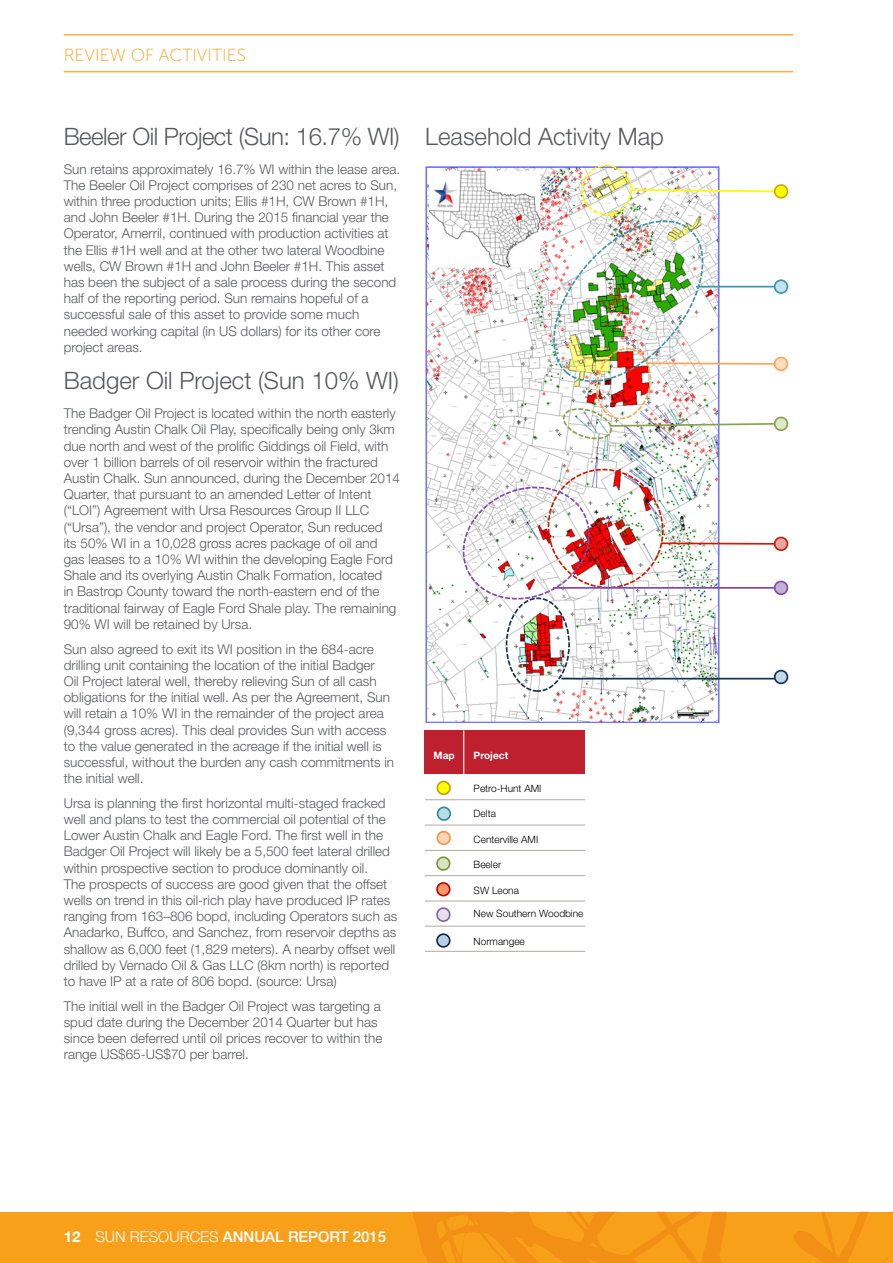
<style>
.page{position:relative;width:893px;height:1263px;background:#fff}
.page>*{position:absolute;margin:0;border:0;box-sizing:border-box;transform-origin:0 0}
.t1{font:300 24px "Helvetica Neue LT Std";color:#58595b}
.t2{font:300 24px "Helvetica Neue LT Std";letter-spacing:-.02em;color:#58595b}
.t3{font:17.55px "Museo Sans 100";color:#f9a01b}
.t4{font:500 15px "Helvetica Neue LT Std";color:#fff}
.t5{font:300 13.5px/16.2px "Helvetica Neue LT Std";color:#58595b}
.t6{font:300 10.2px "Helvetica Neue LT Std";color:#000}
.t7{font:700 10.2px "Helvetica Neue LT Std";color:#fff}
.s1{font-weight:700}
.s2{font-weight:300}
</style>
<div class="page">
<hr style="left:64px;top:71px;width:729px;height:1px;background:#fbb040">
<hr style="left:64px;top:34px;width:729px;height:2px;background:#fbb040">
<hr style="left:425px;top:926px;width:160px;height:1px;background:#aca6a2">
<hr style="left:425px;top:951px;width:160px;height:1px;background:#aca6a2">
<div style="left:437px;top:883px;width:13px;height:13px;background:#f09869;border-radius:50%"></div>
<div style="left:436px;top:882px;width:15px;height:14px;border:2px solid #c00000;border-radius:50%"></div>
<div style="left:437px;top:781px;width:13px;height:13px;background:#ff0;border-radius:50%"></div>
<div style="left:436px;top:781px;width:15px;height:14px;border:2px solid #c90;border-radius:50%"></div>
<div style="left:438px;top:807px;width:12px;height:13px;background:#b7dee8;border-radius:50%"></div>
<div style="left:437px;top:806px;width:14px;height:15px;border:2px solid #31859c;border-radius:50%"></div>
<div style="left:437px;top:908px;width:13px;height:13px;background:#e6e0ec;border-radius:50%"></div>
<div style="left:436px;top:907px;width:15px;height:15px;border:2px solid #8064a2;border-radius:50%"></div>
<div style="left:437px;top:934px;width:13px;height:13px;background:#b9cde5;border-radius:50%"></div>
<div style="left:436px;top:933px;width:15px;height:15px;border:2px solid #10253f;border-radius:50%"></div>
<div style="left:437px;top:857px;width:13px;height:13px;background:#d7e4bd;border-radius:50%"></div>
<div style="left:436px;top:856px;width:15px;height:15px;border:2px solid #77933c;border-radius:50%"></div>
<div style="left:437px;top:832px;width:13px;height:12px;background:#fcd5b5;border-radius:50%"></div>
<div style="left:436px;top:831px;width:15px;height:14px;border:2px solid #f79646;border-radius:50%"></div>
<div style="left:425px;top:730px;width:160px;height:44px;background:#be212d"></div>
<hr style="left:463px;top:730px;width:1px;height:44px;background:#fff">
<hr style="left:425px;top:799px;width:160px;height:1px;background:#aca6a2">
<hr style="left:425px;top:825px;width:160px;height:1px;background:#aca6a2">
<hr style="left:425px;top:850px;width:160px;height:1px;background:#aca6a2">
<hr style="left:425px;top:875px;width:160px;height:1px;background:#aca6a2">
<hr style="left:425px;top:901px;width:160px;height:1px;background:#aca6a2">
<img style="left:425px;top:167px;width:296px;height:556px">
<div style="left:506px;top:597px;width:64px;height:95px;border:2px dashed #133250;border-radius:50%"></div>
<div style="left:775px;top:537px;width:12px;height:13px;background:#e2a8a5;border-radius:50%"></div>
<div style="left:774px;top:537px;width:14px;height:14px;border:2px solid #ce1c00;border-radius:50%"></div>
<div style="left:775px;top:671px;width:12px;height:12px;background:#c5d7ea;border-radius:50%"></div>
<div style="left:774px;top:670px;width:14px;height:14px;border:2px solid #133250;border-radius:50%"></div>
<div style="left:775px;top:417px;width:12px;height:13px;background:#dee8c9;border-radius:50%"></div>
<div style="left:774px;top:417px;width:14px;height:14px;border:2px solid #89a24c;border-radius:50%"></div>
<div style="left:775px;top:357px;width:12px;height:13px;background:#fdddc2;border-radius:50%"></div>
<div style="left:774px;top:357px;width:14px;height:14px;border:2px solid #faa757;border-radius:50%"></div>
<hr style="left:561px;top:678px;width:214px;height:1px;background:#133250">
<div style="left:775px;top:280px;width:12px;height:13px;background:#c3e4ed;border-radius:50%"></div>
<div style="left:774px;top:279px;width:14px;height:15px;border:2px solid #3c97ac;border-radius:50%"></div>
<div style="left:775px;top:185px;width:12px;height:13px;background:#fffb00;border-radius:50%"></div>
<div style="left:774px;top:184px;width:14px;height:15px;border:2px solid #d6a800;border-radius:50%"></div>
<img style="left:544px;top:164px;width:232px;height:276px">
<svg style="left:453px;top:459px;width:323px;height:148px"></svg>
<hr style="left:553px;top:587px;width:222px;height:2px;background:#8448b0">
<div style="left:775px;top:581px;width:12px;height:13px;background:#c1b3d1;border-radius:50%"></div>
<div style="left:774px;top:581px;width:14px;height:14px;border:2px solid #8448b0;border-radius:50%"></div>
<div style="left:0;top:1212px;width:893px;height:51px;background:#f9a01b"></div>
<svg style="left:413px;top:1212px;width:480px;height:51px"></svg>
<p class="t3" style="left:64px;top:45px;width:184px">REVIEW OF ACTIVITIES</p>
<h1 class="t2" style="left:64px;top:121px;width:337px">Beeler Oil Project (Sun: 16.7% WI)</h1>
<p class="t5" style="left:64px;top:160px;width:338px">Sun retains approximately 16.7% WI within the lease area.<br>The Beeler Oil Project comprises of 230 net acres to Sun, within three production units; Ellis #1H, CW Brown #1H, and John Beeler #1H. During the 2015 financial year the Operator, Amerril, continued with production activities at the Ellis #1H well and at the other two lateral Woodbine wells, CW Brown #1H and John Beeler #1H. This asset has been the subject of a sale process during the second half of the reporting period. Sun remains hopeful of a successful sale of this asset to provide some much needed working capital (in US dollars) for its other core project areas.</p>
<h1 class="t1" style="left:64px;top:366px;width:337px">Badger Oil Project (Sun 10% WI)</h1>
<p class="t5" style="left:64px;top:405px;width:338px">The Badger Oil Project is located within the north easterly trending Austin Chalk Oil Play, specifically being only 3km due north and west of the prolific Giddings oil Field, with over 1 billion barrels of oil reservoir within the fractured Austin Chalk. Sun announced, during the December 2014<br>Quarter, that pursuant to an amended Letter of Intent (“LOI”) Agreement with Ursa Resources Group II LLC (“Ursa”), the vendor and project Operator, Sun reduced<br>its 50% WI in a 10,028 gross acres package of oil and gas leases to a 10% WI within the developing Eagle Ford Shale and its overlying Austin Chalk Formation, located<br>in Bastrop County toward the north-eastern end of the traditional fairway of Eagle Ford Shale play. The remaining 90% WI will be retained by Ursa.</p>
<p class="t5" style="left:64px;top:640px;width:332px">Sun also agreed to exit its WI position in the 684-acre drilling unit containing the location of the initial Badger<br>Oil Project lateral well, thereby relieving Sun of all cash obligations for the initial well. As per the Agreement, Sun will retain a 10% WI in the remainder of the project area (9,344 gross acres). This deal provides Sun with access to the value generated in the acreage if the initial well is successful, without the burden any cash commitments in the initial well.</p>
<p class="t5" style="left:64px;top:795px;width:335px">Ursa is planning the first horizontal multi-staged fracked well and plans to test the commercial oil potential of the Lower Austin Chalk and Eagle Ford. The first well in the Badger Oil Project will likely be a 5,500 feet lateral drilled within prospective section to produce dominantly oil.<br>The prospects of success are good given that the offset wells on trend in this oil-rich play have produced IP rates ranging from 163–806 bopd, including Operators such as Anadarko, Buffco, and Sanchez, from reservoir depths as shallow as 6,000 feet (1,829 meters). A nearby offset well drilled by Vernado Oil &amp; Gas LLC (8km north) is reported to have IP at a rate of 806 bopd. (source: Ursa)</p>
<p class="t5" style="left:64px;top:997px;width:320px">The initial well in the Badger Oil Project was targeting a spud date during the December 2014 Quarter but has since been deferred until oil prices recover to within the range US$65-US$70 per barrel.</p>
<h1 class="t1" style="left:425px;top:121px;width:240px">Leasehold Activity Map</h1>
<p class="t7" style="left:433px;top:749px;width:23px">Map</p>
<p class="t7" style="left:474px;top:749px;width:36px">Project</p>
<p class="t6" style="left:474px;top:782px;width:69px">Petro-Hunt AMI</p>
<p class="t6" style="left:474px;top:807px;width:24px">Delta</p>
<p class="t6" style="left:474px;top:833px;width:66px">Centerville AMI</p>
<p class="t6" style="left:474px;top:858px;width:29px">Beeler</p>
<p class="t6" style="left:474px;top:884px;width:47px">SW Leona</p>
<p class="t6" style="left:474px;top:907px;width:111px">New Southern Woodbine</p>
<p class="t6" style="left:474px;top:935px;width:53px">Normangee</p>
<p class="t4" style="left:64px;top:1227px;width:324px"><span class="s1">12</span> <span class="s2">SUN RESOURCES</span> ANNUAL REPORT 2015</p>
</div>
